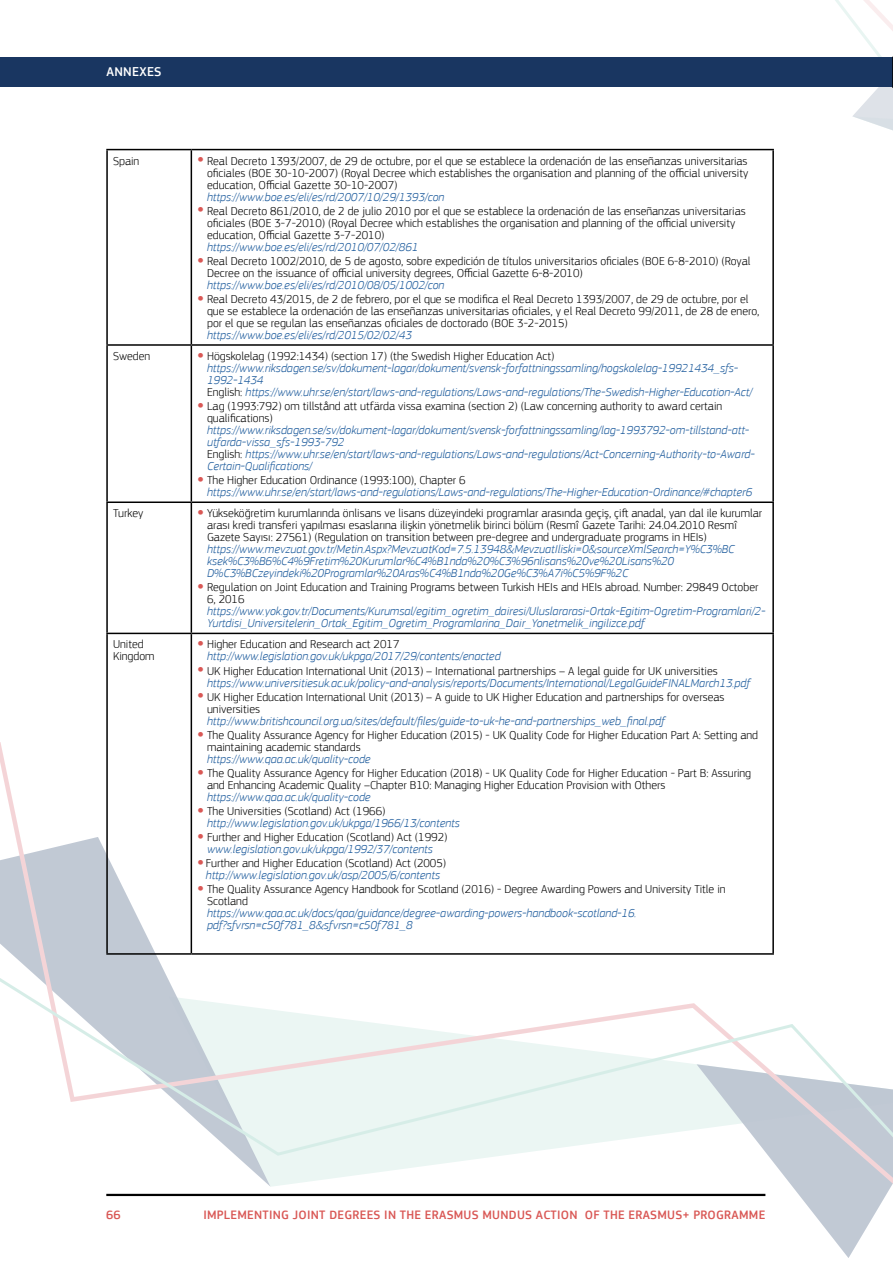
<style>
.page{position:relative;width:893px;height:1263px;background:#fff}
.page>*{position:absolute;margin:0;border:0;box-sizing:border-box;transform-origin:0 0}
.t1{font:500 13.35px "EC Square Sans Pro";letter-spacing:.02em;color:#fff}
.t2{font:500 12.6px "EC Square Sans Pro";letter-spacing:.02em;color:#d95855}
.t3{font:italic 300 12px/12px "EC Square Sans Pro";color:#215e9e}
.t4{font:300 12px/12px "EC Square Sans Pro";color:#000}
.s1{font-style:normal;color:#000}
</style>
<div class="page">
<svg style="left:0;top:737px;width:193px;height:190px"></svg>
<svg style="left:0;top:927px;width:893px;height:331px"></svg>
<hr style="left:106px;top:1194px;width:659px;height:2px;background:#000">
<div style="left:0;top:57px;width:893px;height:30px;background:#193661"></div>
<svg style="left:852px;top:0;width:41px;height:131px"></svg>
<hr style="left:106px;top:149px;width:85px;height:1px;background:#000">
<hr style="left:106px;top:150px;width:2px;height:194px;background:#000">
<hr style="left:191px;top:149px;width:583px;height:1px;background:#000">
<hr style="left:191px;top:150px;width:1px;height:194px;background:#000">
<hr style="left:772px;top:150px;width:2px;height:194px;background:#000">
<hr style="left:106px;top:344px;width:85px;height:2px;background:#000">
<hr style="left:106px;top:346px;width:2px;height:155px;background:#000">
<hr style="left:191px;top:344px;width:583px;height:2px;background:#000">
<hr style="left:191px;top:346px;width:1px;height:155px;background:#000">
<hr style="left:772px;top:346px;width:2px;height:155px;background:#000">
<hr style="left:106px;top:501px;width:85px;height:2px;background:#000">
<hr style="left:106px;top:503px;width:2px;height:130px;background:#000">
<hr style="left:191px;top:501px;width:583px;height:2px;background:#000">
<hr style="left:191px;top:503px;width:1px;height:130px;background:#000">
<hr style="left:772px;top:503px;width:2px;height:130px;background:#000">
<hr style="left:106px;top:633px;width:85px;height:1px;background:#000">
<hr style="left:106px;top:634px;width:2px;height:319px;background:#000">
<hr style="left:191px;top:633px;width:583px;height:1px;background:#000">
<hr style="left:191px;top:634px;width:1px;height:319px;background:#000">
<hr style="left:772px;top:634px;width:2px;height:319px;background:#000">
<hr style="left:106px;top:953px;width:85px;height:2px;background:#000">
<hr style="left:191px;top:953px;width:583px;height:2px;background:#000">
<p class="t1" style="left:106px;top:64px;width:57px">ANNEXES</p>
<p class="t1" style="left:106px;top:64px;width:26px">TITL</p>
<p class="t4" style="left:113px;top:155px;width:28px">Spain</p>
<p class="t4" style="left:207px;top:155px;width:543px;text-align:justify;text-indent:-10px"><sup>●</sup> Real Decreto 1393/2007, de 29 de octubre, por el que se establece la ordenación de las enseñanzas universitarias oficiales (BOE 30-10-2007) (Royal Decree which establishes the organisation and planning of the official university education, Official Gazette 30-10-2007)</p>
<p class="t3" style="left:207px;top:191px;width:239px">https://www.boe.es/eli/es/rd/2007/10/29/1393/con</p>
<p class="t4" style="left:207px;top:205px;width:540px;text-indent:-10px"><sup>●</sup> Real Decreto 861/2010, de 2 de julio 2010 por el que se establece la ordenación de las enseñanzas universitarias oficiales (BOE 3-7-2010) (Royal Decree which establishes the organisation and planning of the official university education, Official Gazette 3-7-2010)</p>
<p class="t3" style="left:207px;top:241px;width:213px">https://www.boe.es/eli/es/rd/2010/07/02/861</p>
<p class="t4" style="left:207px;top:255px;width:545px;text-indent:-10px"><sup>●</sup> Real Decreto 1002/2010, de 5 de agosto, sobre expedición de títulos universitarios oficiales (BOE 6-8-2010) (Royal<br>Decree on the issuance of official university degrees, Official Gazette 6-8-2010)</p>
<p class="t3" style="left:207px;top:279px;width:239px">https://www.boe.es/eli/es/rd/2010/08/05/1002/con</p>
<p class="t4" style="left:207px;top:293px;width:554px;text-indent:-10px"><sup>●</sup> Real Decreto 43/2015, de 2 de febrero, por el que se modifica el Real Decreto 1393/2007, de 29 de octubre, por el que se establece la ordenación de las enseñanzas universitarias oficiales, y el Real Decreto 99/2011, de 28 de enero, por el que se regulan las enseñanzas oficiales de doctorado (BOE 3-2-2015)</p>
<p class="t3" style="left:207px;top:329px;width:206px">https://www.boe.es/eli/es/rd/2015/02/02/43</p>
<p class="t4" style="left:113px;top:350px;width:39px">Sweden</p>
<p class="t3" style="left:207px;top:350px;width:547px;text-indent:-10px"><sup>●</sup> <span class="s1">Högskolelag (1992:1434) (section 17) (the Swedish Higher Education Act) </span>https://www.riksdagen.se/sv/dokument-lagar/dokument/svensk-forfattningssamling/hogskolelag-19921434_sfs-1992-1434<br><span class="s1">English:</span> https://www.uhr.se/en/start/laws-and-regulations/Laws-and-regulations/The-Swedish-Higher-Education-Act/</p>
<p class="t4" style="left:207px;top:400px;width:517px;text-indent:-10px"><sup>●</sup> Lag (1993:792) om tillstånd att utfärda vissa examina (section 2) (Law concerning authority to award certain qualifications)</p>
<p class="t3" style="left:207px;top:424px;width:549px">https://www.riksdagen.se/sv/dokument-lagar/dokument/svensk-forfattningssamling/lag-1993792-om-tillstand-att&shy;utfarda-vissa_sfs-1993-792<br><span class="s1">English:</span> https://www.uhr.se/en/start/laws-and-regulations/Laws-and-regulations/Act-Concerning-Authority-to-Award-Certain-Qualifications/</p>
<p class="t3" style="left:207px;top:474px;width:547px;text-indent:-10px"><sup>●</sup> <span class="s1">The Higher Education Ordinance (1993:100), Chapter 6 </span>https://www.uhr.se/en/start/laws-and-regulations/Laws-and-regulations/The-Higher-Education-Ordinance/#chapter6</p>
<p class="t4" style="left:113px;top:507px;width:32px">Turkey</p>
<p class="t4" style="left:207px;top:507px;width:557px;text-indent:-10px"><sup>●</sup> Yükseköğretim kurumlarında önlisans ve lisans düzeyindeki programlar arasında geçiş, çift anadal, yan dal ile kurumlar arası kredi transferi yapılması esaslarına ilişkin yönetmelik birinci bölüm (Resmî Gazete Tarihi: 24.04.2010 Resmî<br>Gazete Sayısı: 27561) (Regulation on transition between pre-degree and undergraduate programs in HEIs)</p>
<p class="t3" style="left:207px;top:543px;width:529px">https://www.mevzuat.gov.tr/Metin.Aspx?MevzuatKod=7.5.13948&amp;MevzuatIliski=0&amp;sourceXmlSearch=Y%C3%BC ksek%C3%B6%C4%9Fretim%20Kurumlar%C4%B1nda%20%C3%96nlisans%20ve%20Lisans%20<br>D%C3%BCzeyindeki%20Programlar%20Aras%C4%B1nda%20Ge%C3%A7i%C5%9F%2C</p>
<p class="t4" style="left:207px;top:581px;width:553px;text-indent:-10px"><sup>●</sup> Regulation on Joint Education and Training Programs between Turkish HEIs and HEIs abroad. Number: 29849 October<br>6, 2016</p>
<p class="t3" style="left:207px;top:605px;width:560px">https://www.yok.gov.tr/Documents/Kurumsal/egitim_ogretim_dairesi/Uluslararasi-Ortak-Egitim-Ogretim-Programlari/2-<br>Yurtdisi_Universitelerin_Ortak_Egitim_Ogretim_Programlarina_Dair_Yonetmelik_ingilizce.pdf</p>
<p class="t4" style="left:113px;top:638px;width:43px">United<br>Kingdom</p>
<p class="t3" style="left:207px;top:638px;width:295px;text-indent:-10px"><sup>●</sup> <span class="s1">Higher Education and Research act 2017 </span>http://www.legislation.gov.uk/ukpga/2017/29/contents/enacted</p>
<p class="t3" style="left:207px;top:664px;width:545px;text-indent:-10px"><sup>●</sup> <span class="s1">UK Higher Education International Unit (2013) – International partnerships – A legal guide for UK universities </span>https://www.universitiesuk.ac.uk/policy-and-analysis/reports/Documents/International/LegalGuideFINALMarch13.pdf</p>
<p class="t4" style="left:207px;top:691px;width:519px;text-indent:-10px"><sup>●</sup> UK Higher Education International Unit (2013) – A guide to UK Higher Education and partnerships for overseas universities</p>
<p class="t3" style="left:207px;top:715px;width:459px">http://www.britishcouncil.org.ua/sites/default/files/guide-to-uk-he-and-partnerships_web_final.pdf</p>
<p class="t4" style="left:207px;top:729px;width:553px;text-indent:-10px"><sup>●</sup> The Quality Assurance Agency for Higher Education (2015) - UK Quality Code for Higher Education Part A: Setting and maintaining academic standards</p>
<p class="t3" style="left:207px;top:753px;width:165px">https://www.qaa.ac.uk/quality-code</p>
<p class="t4" style="left:207px;top:767px;width:546px;text-indent:-10px"><sup>●</sup> The Quality Assurance Agency for Higher Education (2018) - UK Quality Code for Higher Education - Part B: Assuring and Enhancing Academic Quality –Chapter B10: Managing Higher Education Provision with Others</p>
<p class="t3" style="left:207px;top:791px;width:165px">https://www.qaa.ac.uk/quality-code</p>
<p class="t3" style="left:207px;top:805px;width:254px;text-indent:-10px"><sup>●</sup> <span class="s1">The Universities (Scotland) Act (1966) </span>http://www.legislation.gov.uk/ukpga/1966/13/contents</p>
<p class="t3" style="left:197px;top:831px;width:252px;text-align:center"><sup>●</sup> <span class="s1">Further and Higher Education (Scotland) Act (1992) </span>www.legislation.gov.uk/ukpga/1992/37/contents</p>
<p class="t3" style="left:197px;top:857px;width:250px;text-align:center"><sup>●</sup> <span class="s1">Further and Higher Education (Scotland) Act (2005) </span>http://www.legislation.gov.uk/asp/2005/6/contents</p>
<p class="t4" style="left:207px;top:883px;width:520px;text-indent:-10px"><sup>●</sup> The Quality Assurance Agency Handbook for Scotland (2016) - Degree Awarding Powers and University Title in<br>Scotland</p>
<p class="t3" style="left:207px;top:907px;width:431px">https://www.qaa.ac.uk/docs/qaa/guidance/degree-awarding-powers-handbook-scotland-16. pdf?sfvrsn=c50f781_8&amp;sfvrsn=c50f781_8</p>
<p class="t2" style="left:106px;top:1208px;width:16px">66</p>
<p class="t2" style="left:203px;top:1208px;width:563px">IMPLEMENTING JOINT DEGREES IN THE ERASMUS MUNDUS ACTION OF THE ERASMUS+ PROGRAMME</p>
</div>
